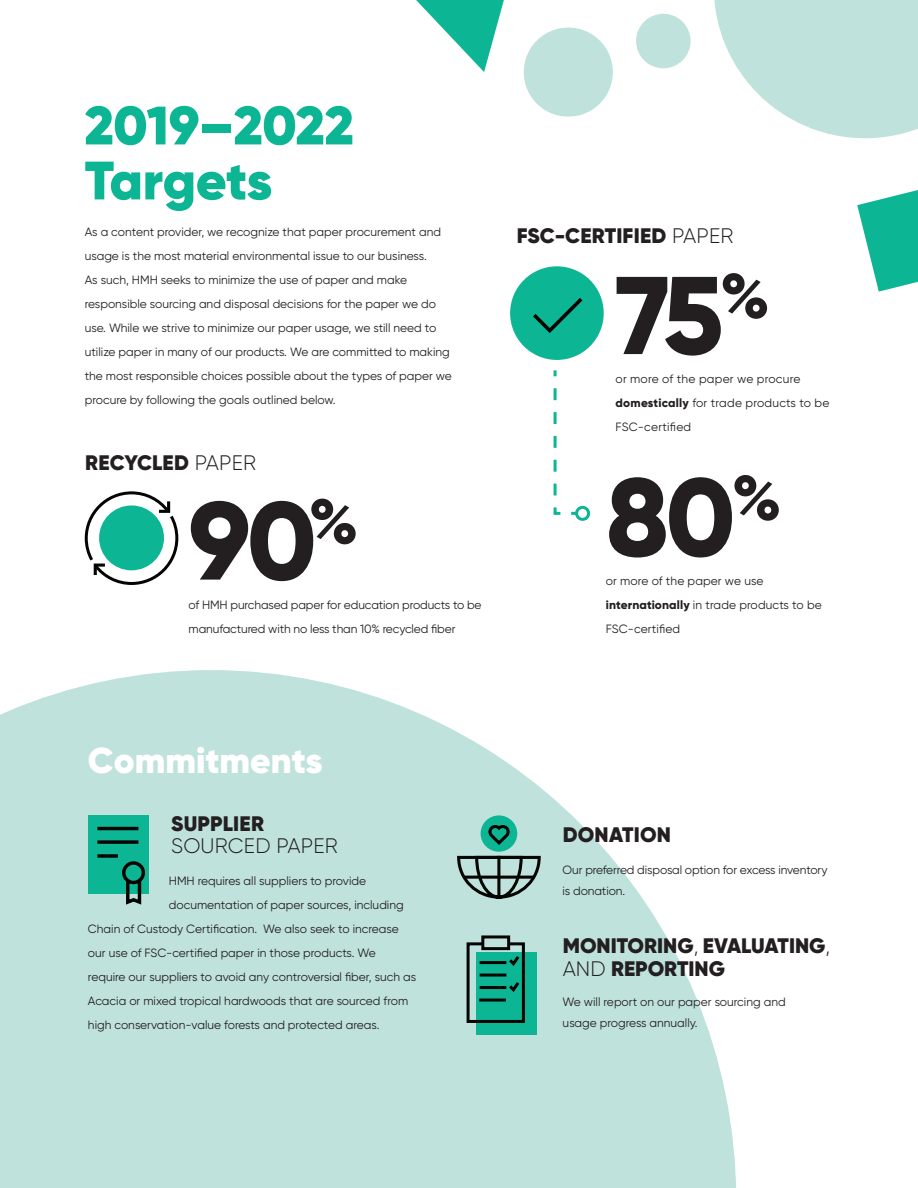
<style>
.page{position:relative;width:918px;height:1188px;background:#fff}
.page>*{position:absolute;margin:0;border:0;box-sizing:border-box;transform-origin:0 0}
.t1{font:800 110.25px "Gilroy";color:#231f20}
.t2{font:900 54px/54.9px "Gilroy";letter-spacing:-.01em;color:#0cb694}
.t3{font:900 36px "Gilroy";color:#fff}
.t4{font:900 21px/22.5px "Gilroy";color:#231f20}
.t5{font:300 21px "Gilroy";letter-spacing:.01em;color:#231f20}
.t6{font:12px/24px "Gilroy";color:#231f20}
.t7{font:12px/24px "Gilroy";letter-spacing:.02em;color:#231f20}
.s1{font-weight:300}
.s2{font-weight:800}
</style>
<div class="page">
<svg style="left:0;top:670px;width:736px;height:518px;fill:#c0e2dc"></svg>
<svg style="left:714px;top:0;width:204px;height:138px"></svg>
<svg style="left:857px;top:190px;width:61px;height:102px"></svg>
<div style="left:524px;top:28px;width:89px;height:89px;background:#c0e2dc;border-radius:50%"></div>
<div style="left:636px;top:14px;width:55px;height:54px;background:#c0e2dc;border-radius:50%"></div>
<svg style="left:416px;top:0;width:88px;height:72px"></svg>
<div style="left:88px;top:815px;width:61px;height:79px;background:#0cb694"></div>
<svg style="left:94px;top:826px;width:53px;height:81px"></svg>
<svg style="left:84px;top:491px;width:95px;height:94px"></svg>
<div style="left:99px;top:505px;width:65px;height:65px;background:#0cb694;border-radius:50%"></div>
<div style="left:510px;top:266px;width:94px;height:94px;background:#0cb694;border-radius:50%"></div>
<svg style="left:533px;top:298px;width:50px;height:35px"></svg>
<svg style="left:553px;top:370px;width:27px;height:145px"></svg>
<div style="left:575px;top:506px;width:15px;height:15px;border:3px solid #0cb694;border-radius:50%"></div>
<div style="left:481px;top:815px;width:36px;height:37px;background:#0cb694;border-radius:50%"></div>
<svg style="left:456px;top:822px;width:86px;height:78px"></svg>
<div style="left:476px;top:953px;width:60px;height:82px;background:#0cb694"></div>
<div style="left:481px;top:935px;width:29px;height:15px;border:3px solid #040503"></div>
<svg style="left:465px;top:941px;width:61px;height:83px"></svg>
<h2 class="t2" style="left:85px;top:98px;width:271px">2019–2022<br>Targets</h2>
<p class="t6" style="left:85px;top:219px;width:369px">As a content provider, we recognize that paper procurement and usage is the most material environmental issue to our business.<br>As such, HMH seeks to minimize the use of paper and make responsible sourcing and disposal decisions for the paper we do use. While we strive to minimize our paper usage, we still need to utilize paper in many of our products. We are committed to making the most responsible choices possible about the types of paper we procure by following the goals outlined below.</p>
<h3 class="t4" style="left:85px;top:451px;width:172px">RECYCLED <span class="s1">PAPER</span></h3>
<h1 class="t1" style="left:189px;top:472px;width:171px">90<sup>%</sup></h1>
<p class="t6" style="left:189px;top:592px;width:294px">of HMH purchased paper for education products to be manufactured with no less than 10% recycled fiber</p>
<h3 class="t4" style="left:517px;top:224px;width:218px">FSC-CERTIFIED <span class="s1">PAPER</span></h3>
<h1 class="t1" style="left:615px;top:246px;width:156px">75<sup>%</sup></h1>
<p class="t7" style="left:615px;top:367px;width:216px">or more of the paper we procure <span class="s2">domestically</span> for trade products to be<br>FSC-certified</p>
<h1 class="t1" style="left:606px;top:448px;width:177px">80<sup>%</sup></h1>
<p class="t6" style="left:606px;top:569px;width:218px">or more of the paper we use <span class="s2">internationally</span> in trade products to be<br>FSC-certified</p>
<h3 class="t3" style="left:88px;top:737px;width:236px">Commitments</h3>
<h3 class="t4" style="left:171px;top:812px;width:94px">SUPPLIER</h3>
<h3 class="t5" style="left:171px;top:833px;width:168px">SOURCED PAPER</h3>
<p class="t6" style="left:169px;top:868px;width:199px">HMH requires all suppliers to provide</p>
<p class="t6" style="left:169px;top:892px;width:236px">documentation of paper sources, including</p>
<p class="t6" style="left:88px;top:916px;width:312px">Chain of Custody Certification. We also seek to increase</p>
<p class="t6" style="left:88px;top:940px;width:289px">our use of FSC-certified paper in those products. We</p>
<p class="t6" style="left:88px;top:964px;width:330px">require our suppliers to avoid any controversial fiber, such as</p>
<p class="t6" style="left:88px;top:988px;width:322px">Acacia or mixed tropical hardwoods that are sourced from</p>
<p class="t6" style="left:88px;top:1012px;width:293px">high conservation-value forests and protected areas.</p>
<h3 class="t4" style="left:563px;top:824px;width:110px">DONATION</h3>
<p class="t6" style="left:563px;top:859px;width:266px;line-height:21px">Our preferred disposal option for excess inventory is donation.</p>
<h3 class="t4" style="left:563px;top:934px;width:269px">MONITORING<span class="s1">,</span> EVALUATING<span class="s1">,<br>AND</span> REPORTING</h3>
<p class="t6" style="left:563px;top:991px;width:225px;line-height:21px">We will report on our paper sourcing and usage progress annually.</p>
</div>
